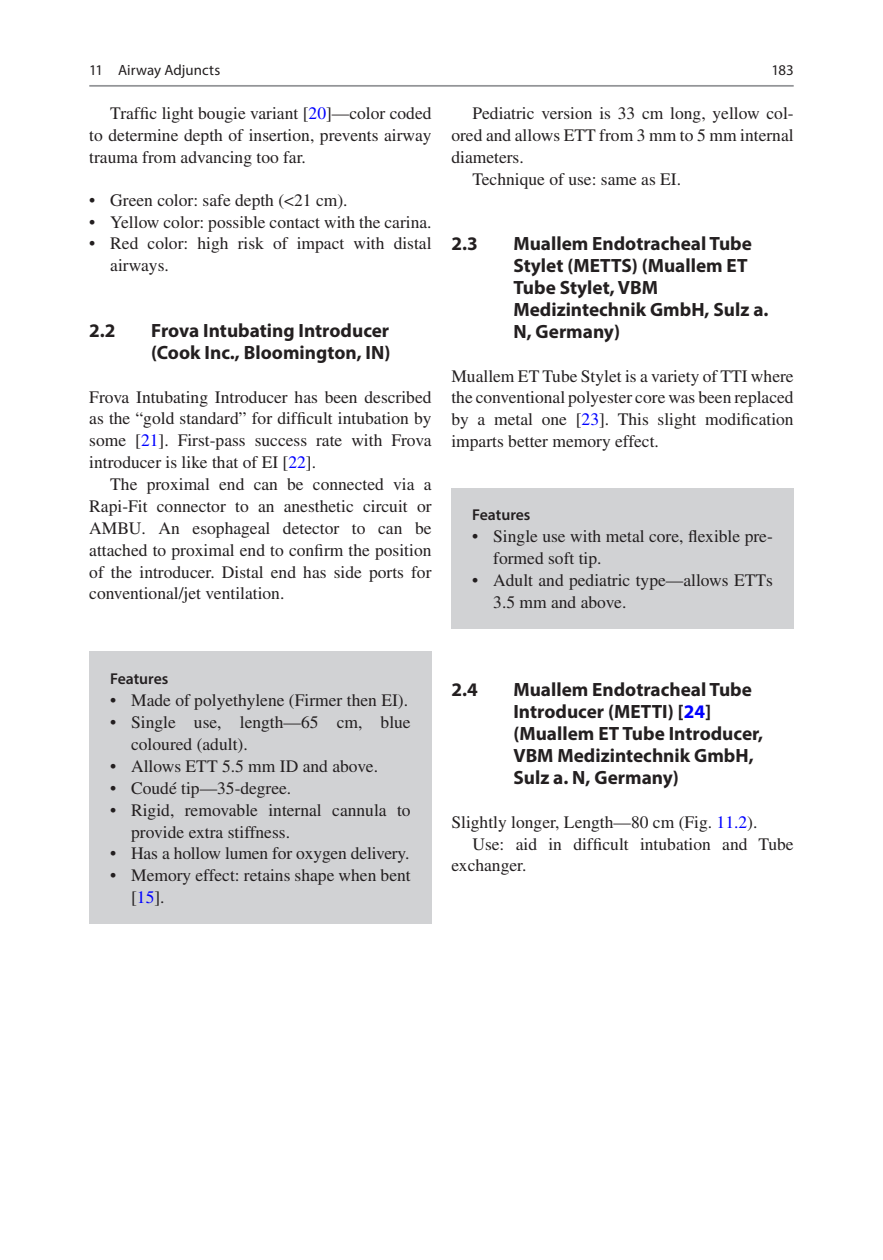
<style>
.page{position:relative;width:883px;height:1260px;background:#fff}
.page>*{position:absolute;margin:0;border:0;box-sizing:border-box;transform-origin:0 0}
._2_hd{font:700 19.25px/21.9px "Myriad Pro";color:#231f20}
.Text{font:17.5px/21.9px "Times LT Std";color:#231f20}
.Text_flush{font:17.5px/21.9px "Times LT Std";color:#231f20;text-align:justify}
.B_1hd_Overview{font:600 15.75px "Myriad Pro";color:#231f20}
.t1{font:14.88px "Myriad Pro";letter-spacing:.005em;color:#231f20}
.s1{color:#00f}
</style>
<div class="page">
<div style="left:89px;top:652px;width:343px;height:272px;background:#d1d2d4"></div>
<div style="left:451px;top:488px;width:343px;height:141px;background:#d1d2d4"></div>
<hr style="left:89px;top:85px;width:705px;height:2px;background:#939598">
<p class="t1" style="left:89px;top:61px;width:133px">11 Airway Adjuncts</p>
<p class="Text" style="left:89px;top:102px;width:344px;text-align:justify;text-indent:21px">Traffic light bougie variant [<span class="s1">20</span>]—color coded to determine depth of insertion, prevents airway trauma from advancing too far.</p>
<p class="Text" style="left:89px;top:189px;width:260px">• Green color: safe depth (&lt;21 cm).</p>
<p class="Text" style="left:89px;top:211px;width:344px">• Yellow color: possible contact with the carina.</p>
<p class="Text" style="left:110px;top:233px;width:323px;text-indent:-21px">• Red color: high risk of impact with distal airways.</p>
<h3 class="_2_hd" style="left:89px;top:319px;width:28px">2.2</h3>
<h3 class="_2_hd" style="left:151px;top:319px;width:241px">Frova Intubating Introducer (Cook Inc., Bloomington, IN)</h3>
<p class="Text_flush" style="left:89px;top:386px;width:344px">Frova Intubating Introducer has been described as the “gold standard” for difficult intubation by some [<span class="s1">21</span>]. First-pass success rate with Frova introducer is like that of EI [<span class="s1">22</span>].</p>
<p class="Text" style="left:89px;top:473px;width:344px;text-align:justify;text-indent:21px">The proximal end can be connected via a Rapi-Fit connector to an anesthetic circuit or AMBU. An esophageal detector to can be attached to proximal end to confirm the position of the introducer. Distal end has side ports for conventional/jet ventilation.</p>
<p class="t1" style="left:772px;top:61px;width:24px">183</p>
<p class="Text" style="left:451px;top:102px;width:344px;text-align:justify;text-indent:21px">Pediatric version is 33 cm long, yellow col&shy;ored and allows ETT from 3 mm to 5 mm internal diameters.</p>
<p class="Text" style="left:472px;top:168px;width:210px">Technique of use: same as EI.</p>
<h3 class="_2_hd" style="left:451px;top:232px;width:28px">2.3</h3>
<h3 class="_2_hd" style="left:513px;top:232px;width:257px">Muallem Endotracheal Tube<br>Stylet (METTS) (Muallem ET<br>Tube Stylet, VBM<br>Medizintechnik GmbH, Sulz a.<br>N, Germany)</h3>
<p class="Text_flush" style="left:451px;top:365px;width:344px">Muallem ET Tube Stylet is a variety of TTI where the conventional polyester core was been replaced by a metal one [<span class="s1">23</span>]. This slight modification imparts better memory effect.</p>
<p class="B_1hd_Overview" style="left:472px;top:505px;width:60px">Features</p>
<p class="Text" style="left:493px;top:525px;width:281px;text-indent:-21px">• Single use with metal core, flexible pre&shy;formed soft tip.</p>
<p class="Text" style="left:493px;top:569px;width:281px;text-indent:-21px">• Adult and pediatric type—allows ETTs<br>3.5 mm and above.</p>
<p class="B_1hd_Overview" style="left:110px;top:669px;width:60px">Features</p>
<p class="Text" style="left:110px;top:689px;width:299px">• Made of polyethylene (Firmer then EI).</p>
<p class="Text" style="left:131px;top:711px;width:281px;text-indent:-21px">• Single use, length—65 cm, blue coloured (adult).</p>
<p class="Text" style="left:110px;top:755px;width:269px">• Allows ETT 5.5 mm ID and above.</p>
<p class="Text" style="left:110px;top:777px;width:183px">• Coudé tip—35-degree.</p>
<p class="Text" style="left:131px;top:799px;width:281px;text-indent:-21px">• Rigid, removable internal cannula to provide extra stiffness.</p>
<p class="Text" style="left:110px;top:843px;width:301px">• Has a hollow lumen for oxygen delivery.</p>
<p class="Text" style="left:131px;top:864px;width:281px;text-indent:-21px">• Memory effect: retains shape when bent [<span class="s1">15</span>].</p>
<h3 class="_2_hd" style="left:451px;top:678px;width:28px">2.4</h3>
<h3 class="_2_hd" style="left:513px;top:678px;width:251px">Muallem Endotracheal Tube<br>Introducer (METTI) [<span class="s1">24</span>] (Muallem ET Tube Introducer,<br>VBM Medizintechnik GmbH,<br>Sulz a. N, Germany)</h3>
<p class="Text_flush" style="left:451px;top:811px;width:308px">Slightly longer, Length—80 cm (Fig. <span class="s1">11.2</span>).</p>
<p class="Text" style="left:451px;top:833px;width:344px;text-indent:21px">Use: aid in difficult intubation and Tube exchanger.</p>
</div>
